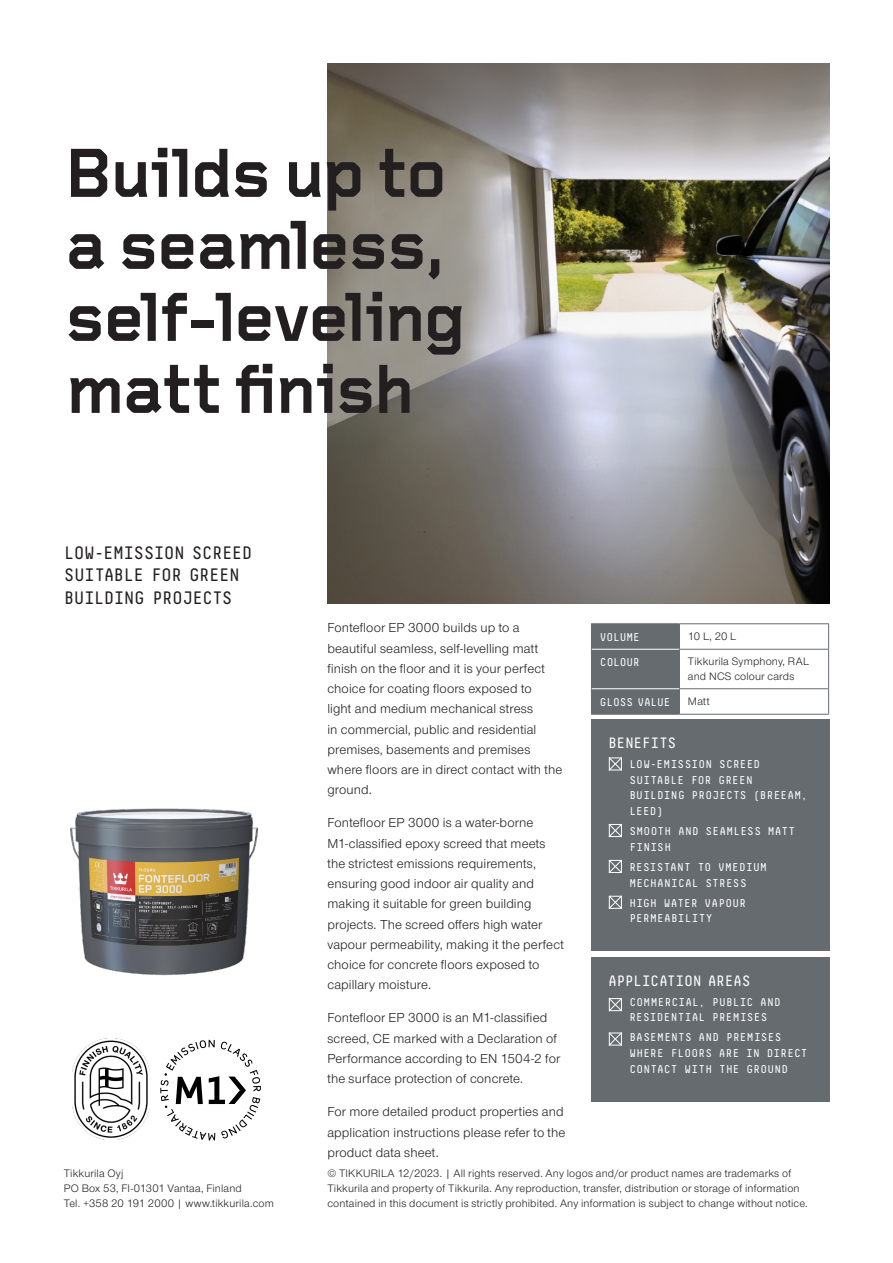
<style>
.page{position:relative;width:893px;height:1263px;background:#fff}
.page>*{position:absolute;margin:0;border:0;box-sizing:border-box;transform-origin:0 0}
.Header_Large{font:700 72px/72px "Foundry Gridnik";letter-spacing:-.01em;color:#231f20}
.Intro_Normal{font:18px/22.5px "Decima Mono Pro";letter-spacing:-.045em;color:#231f20}
.Intro_Normal-2{font:15px "Decima Mono Pro";letter-spacing:-.03em;color:#fff}
.Body_Normal{font:13.5px/20.2px "Nimbus San Nov";letter-spacing:.01em;color:#231f20}
.Body_Normal-2{font:11.25px/15px "Nimbus San Nov";letter-spacing:.015em;color:#231f20}
.Table_Head{font:11.25px/15.8px "Decima Mono Pro";letter-spacing:.015em;color:#fff}
.Table_Body{font:11.25px/15px "Nimbus San Nov";letter-spacing:.015em;color:#231f20}
.Table_Head-2{font:11.25px "Decima Mono Pro";letter-spacing:-.02em;color:#fff}
</style>
<div class="page">
<img style="left:328px;top:64px;width:501px;height:540px">
<div style="left:591px;top:719px;width:238px;height:232px;background:#666b70"></div>
<div style="left:591px;top:957px;width:238px;height:144px;background:#666b70"></div>
<svg style="left:611px;top:1000px;width:9px;height:9px"></svg>
<div style="left:609px;top:998px;width:13px;height:13px;border:1px solid #fff"></div>
<svg style="left:611px;top:1035px;width:9px;height:8px"></svg>
<div style="left:609px;top:1033px;width:13px;height:12px;border:1px solid #fff"></div>
<hr style="left:591px;top:623px;width:88px;height:1px;background:#666b70">
<hr style="left:679px;top:623px;width:150px;height:1px;background:#666b70">
<svg style="left:828px;top:624px;width:1px;height:25px"></svg>
<hr style="left:679px;top:649px;width:150px;height:1px;background:#666b70">
<hr style="left:828px;top:650px;width:1px;height:38px;background:#666b70">
<hr style="left:679px;top:688px;width:150px;height:1px;background:#666b70">
<div style="left:591px;top:624px;width:89px;height:90px;background:#666b70"></div>
<svg style="left:828px;top:689px;width:1px;height:25px"></svg>
<hr style="left:679px;top:714px;width:150px;height:1px;background:#666b70">
<hr style="left:592px;top:649px;width:87px;height:1px;background:#fff">
<hr style="left:592px;top:688px;width:87px;height:1px;background:#fff">
<hr style="left:591px;top:714px;width:88px;height:1px;background:#666b70">
<svg style="left:611px;top:862px;width:9px;height:9px"></svg>
<div style="left:609px;top:860px;width:13px;height:13px;border:1px solid #fff"></div>
<svg style="left:611px;top:898px;width:9px;height:9px"></svg>
<div style="left:609px;top:896px;width:13px;height:13px;border:1px solid #fff"></div>
<svg style="left:611px;top:826px;width:9px;height:9px"></svg>
<div style="left:609px;top:824px;width:13px;height:13px;border:1px solid #fff"></div>
<svg style="left:611px;top:759px;width:9px;height:9px"></svg>
<div style="left:609px;top:757px;width:13px;height:13px;border:1px solid #fff"></div>
<img style="left:70px;top:808px;width:188px;height:168px">
<img style="left:73px;top:1039px;width:77px;height:101px">
<svg style="left:160px;top:1040px;width:101px;height:100px"></svg>
<p class="Header_Large" style="left:65px;top:139px;width:402px">Builds up to a seamless, self-leveling matt finish</p>
<p class="Intro_Normal" style="left:64px;top:541px;width:190px">LOW-EMISSION SCREED<br>SUITABLE FOR GREEN<br>BUILDING PROJECTS</p>
<p class="Body_Normal-2" style="left:64px;top:1165px;width:212px">Tikkurila Oyj<br>PO Box 53, FI-01301 Vantaa, Finland<br>Tel. +358 20 191 2000 | www.tikkurila.com</p>
<p class="Body_Normal" style="left:327px;top:617px;width:236px">Fontefloor EP 3000 builds up to a beautiful seamless, self-levelling matt finish on the floor and it is your perfect choice for coating floors exposed to<br>light and medium mechanical stress<br>in commercial, public and residential premises, basements and premises where floors are in direct contact with the ground.</p>
<p class="Body_Normal" style="left:327px;top:812px;width:238px">Fontefloor EP 3000 is a water-borne M1-classified epoxy screed that meets the strictest emissions requirements, ensuring good indoor air quality and making it suitable for green building projects. The screed offers high water vapour permeability, making it the perfect choice for concrete floors exposed to capillary moisture.</p>
<p class="Body_Normal" style="left:327px;top:1007px;width:234px">Fontefloor EP 3000 is an M1-classified screed, CE marked with a Declaration of Performance according to EN 1504-2 for the surface protection of concrete.</p>
<p class="Body_Normal" style="left:327px;top:1101px;width:240px">For more detailed product properties and application instructions please refer to the product data sheet.</p>
<p class="Table_Head" style="left:600px;top:629px;width:42px">VOLUME</p>
<p class="Table_Body" style="left:688px;top:628px;width:50px">10 L, 20 L</p>
<p class="Table_Head" style="left:600px;top:654px;width:41px">COLOUR</p>
<p class="Table_Body" style="left:688px;top:654px;width:123px">Tikkurila Symphony, RAL and NCS colour cards</p>
<p class="Table_Head-2" style="left:600px;top:695px;width:72px">GLOSS VALUE</p>
<p class="Table_Body" style="left:688px;top:693px;width:23px">Matt</p>
<p class="Intro_Normal-2" style="left:608px;top:734px;width:70px">BENEFITS</p>
<p class="Table_Head" style="left:629px;top:756px;width:180px">LOW-EMISSION SCREED<br>SUITABLE FOR GREEN<br>BUILDING PROJECTS (BREEAM,<br>LEED)</p>
<p class="Table_Head" style="left:629px;top:823px;width:167px">SMOOTH AND SEAMLESS MATT<br>FINISH</p>
<p class="Table_Head" style="left:629px;top:859px;width:139px">RESISTANT TO VMEDIUM<br>MECHANICAL STRESS</p>
<p class="Table_Head" style="left:629px;top:895px;width:118px">HIGH WATER VAPOUR<br>PERMEABILITY</p>
<p class="Intro_Normal-2" style="left:608px;top:972px;width:144px">APPLICATION AREAS</p>
<p class="Table_Head" style="left:629px;top:994px;width:153px">COMMERCIAL, PUBLIC AND<br>RESIDENTIAL PREMISES</p>
<p class="Table_Head" style="left:629px;top:1029px;width:180px">BASEMENTS AND PREMISES<br>WHERE FLOORS ARE IN DIRECT<br>CONTACT WITH THE GROUND</p>
<p class="Body_Normal-2" style="left:327px;top:1165px;width:482px">© TIKKURILA 12/2023. | All rights reserved. Any logos and/or product names are trademarks of<br>Tikkurila and property of Tikkurila. Any reproduction, transfer, distribution or storage of information contained in this document is strictly prohibited. Any information is subject to change without notice.</p>
</div>
